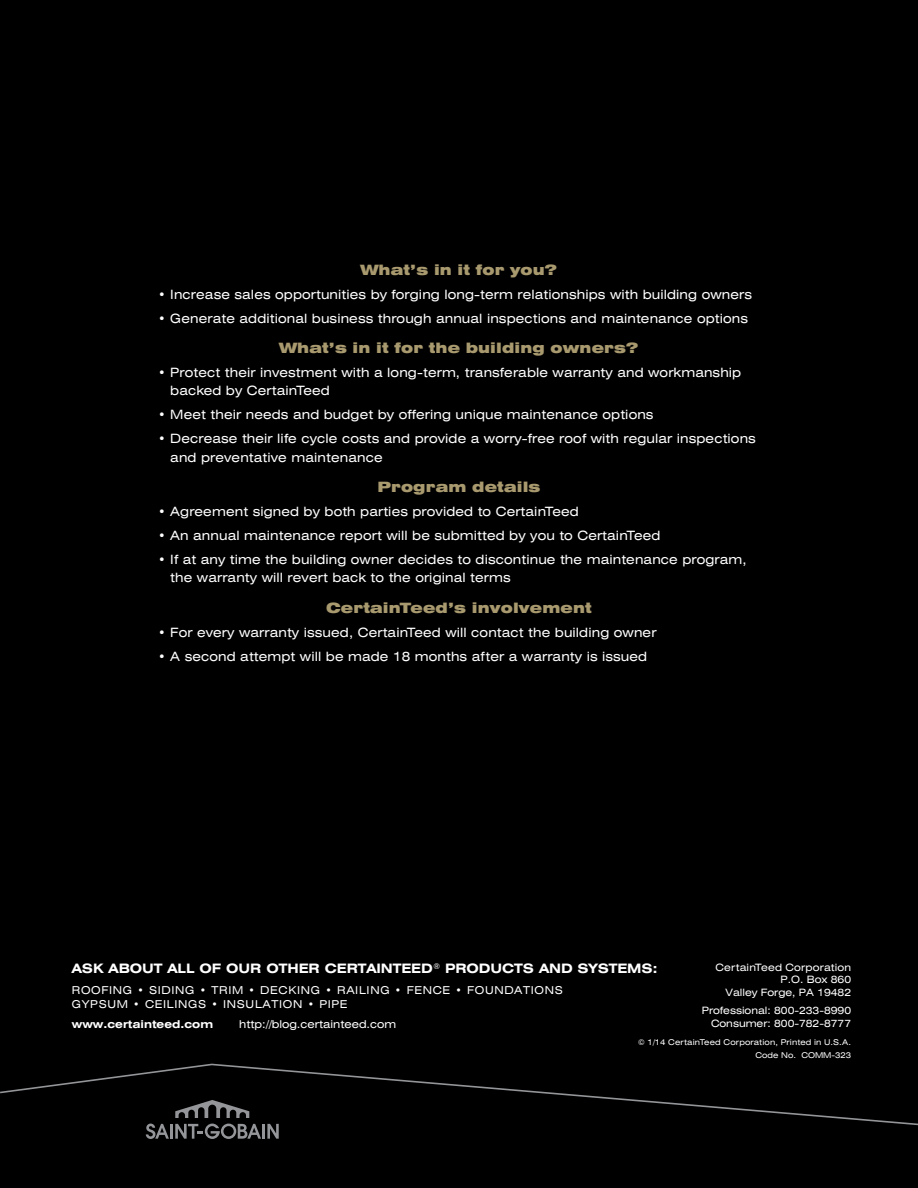
<style>
.page{position:relative;width:918px;height:1188px;background:#000}
.page>*{position:absolute;margin:0;border:0;box-sizing:border-box;transform-origin:0 0}
.t1{font:900 expanded 14.25px "Swiss 721 BT";letter-spacing:.01em;color:#a8996e}
.t2{font:700 expanded 13.05px "Swiss 721 BT";letter-spacing:-.005em;color:#fff}
.t3{font:expanded 12.9px/18.5px "Swiss 721 BT";letter-spacing:.01em;color:#fff}
.t4{font:expanded 10.8px/14.1px "Swiss 721 BT";letter-spacing:.06em;color:#fff}
.t5{font:expanded 10.8px "Swiss 721 BT";color:#fff}
.t6{font:700 expanded 10.8px "Swiss 721 BT";color:#fff}
.t7{font:expanded 10.2px/12.6px "Swiss 721 BT";color:#fff;text-align:right}
.t8{font:expanded 7.95px/12.6px "Swiss 721 BT";letter-spacing:.015em;color:#fff;text-align:right}
</style>
<div class="page">
<svg style="left:0;top:1063px;width:918px;height:63px"></svg>
<svg style="left:175px;top:1100px;width:74px;height:18px"></svg>
<hr style="left:262px;top:1124px;width:3px;height:15px;background:#939598">
<svg style="left:267px;top:1124px;width:12px;height:15px"></svg>
<hr style="left:170px;top:1124px;width:3px;height:15px;background:#939598">
<svg style="left:146px;top:1124px;width:23px;height:15px"></svg>
<svg style="left:175px;top:1124px;width:86px;height:15px"></svg>
<p class="t1" style="left:361px;top:261px;width:198px">What’s in it for you?</p>
<p class="t3" style="left:158px;top:285px;width:595px">• Increase sales opportunities by forging long-term relationships with building owners</p>
<p class="t3" style="left:158px;top:309px;width:591px">• Generate additional business through annual inspections and maintenance options</p>
<p class="t1" style="left:280px;top:339px;width:360px">What’s in it for the building owners?</p>
<p class="t3" style="left:170px;top:363px;width:572px;text-indent:-12px">• Protect their investment with a long-term, transferable warranty and workmanship backed by CertainTeed</p>
<p class="t3" style="left:158px;top:405px;width:497px">• Meet their needs and budget by offering unique maintenance options</p>
<p class="t3" style="left:170px;top:429px;width:587px;text-indent:-12px">• Decrease their life cycle costs and provide a worry-free roof with regular inspections and preventative maintenance</p>
<p class="t1" style="left:377px;top:478px;width:165px">Program details</p>
<p class="t3" style="left:158px;top:502px;width:422px">• Agreement signed by both parties provided to CertainTeed</p>
<p class="t3" style="left:158px;top:526px;width:504px">• An annual maintenance report will be submitted by you to CertainTeed</p>
<p class="t3" style="left:170px;top:550px;width:578px;text-indent:-12px">• If at any time the building owner decides to discontinue the maintenance program, the warranty will revert back to the original terms</p>
<p class="t1" style="left:326px;top:599px;width:267px">CertainTeed’s involvement</p>
<p class="t3" style="left:158px;top:623px;width:500px">• For every warranty issued, CertainTeed will contact the building owner</p>
<p class="t3" style="left:158px;top:647px;width:491px">• A second attempt will be made 18 months after a warranty is issued</p>
<p class="t7" style="left:716px;top:961px;width:137px">CertainTeed Corporation<br>P.O. Box 860<br>Valley Forge, PA 19482</p>
<p class="t7" style="left:702px;top:1004px;width:151px">Professional: 800-233-8990<br>Consumer: 800-782-8777</p>
<p class="t8" style="left:638px;top:1036px;width:215px">© 1/14 CertainTeed Corporation, Printed in U.S.A.<br>Code No. COMM-323</p>
<p class="t2" style="left:72px;top:961px;width:587px">ASK ABOUT ALL OF OUR OTHER CERTAINTEED<sup>®</sup> PRODUCTS AND SYSTEMS:</p>
<p class="t4" style="left:72px;top:983px;width:492px">ROOFING • SIDING • TRIM • DECKING • RAILING • FENCE • FOUNDATIONS<br>GYPSUM • CEILINGS • INSULATION • PIPE</p>
<p class="t6" style="left:72px;top:1018px;width:143px">www.certainteed.com</p>
<p class="t5" style="left:239px;top:1018px;width:158px">http://blog.certainteed.com</p>
</div>
